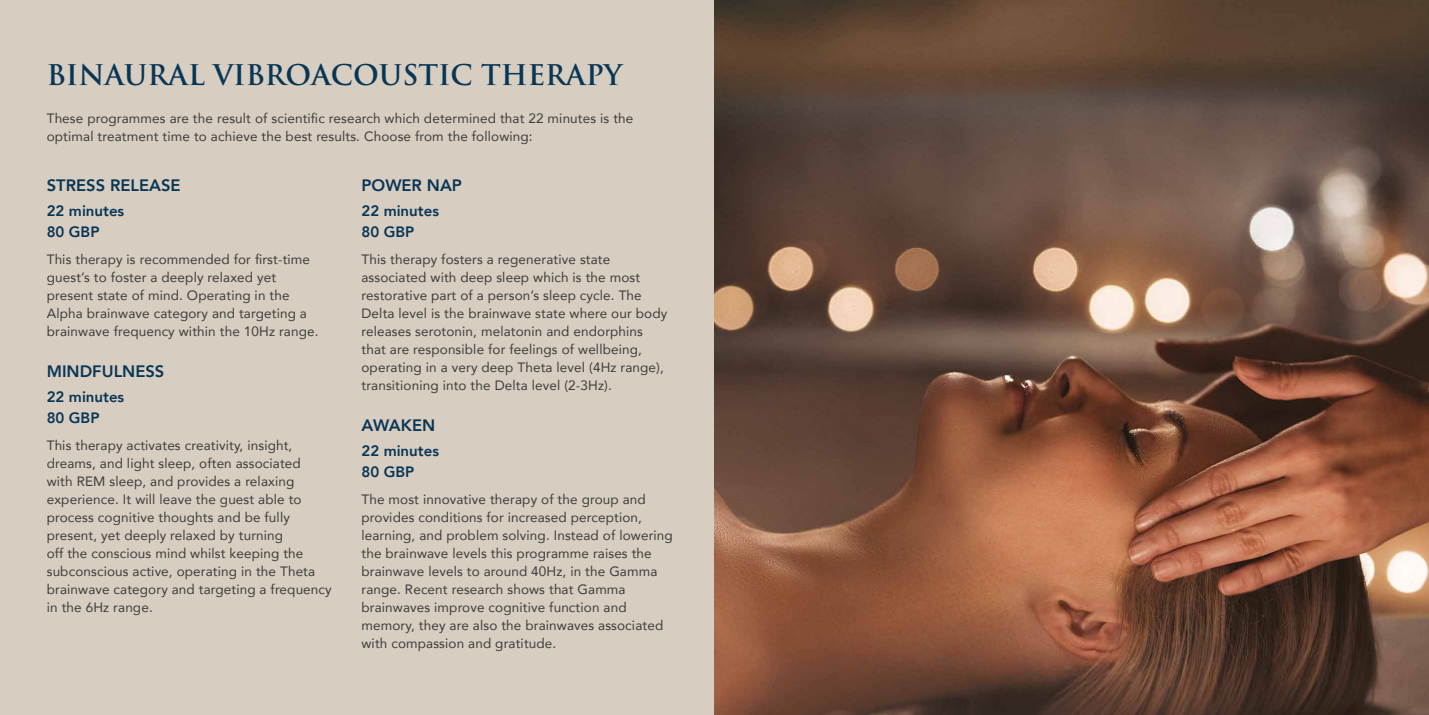
<style>
.page{position:relative;width:1429px;height:715px;background:#fff}
.page>*{position:absolute;margin:0;border:0;box-sizing:border-box;transform-origin:0 0}
.t1{font:700 27.75px "Trajan Pro";color:#083656}
.t2{font:800 16.5px "Avenir";color:#083656}
.t3{font:800 15px/21px "Avenir";color:#083656}
.t4{font:13.5px/18px "Avenir";letter-spacing:.01em;color:#3c3c3b}
</style>
<div class="page">
<div style="left:0;top:0;width:1429px;height:714px;background:#d7cdc0"></div>
<img style="left:714px;top:0;width:715px;height:714px">
<h1 class="t1" style="left:47px;top:57px;width:577px">BINAURAL VIBROACOUSTIC THERAPY</h1>
<p class="t4" style="left:47px;top:109px;width:588px">These programmes are the result of scientific research which determined that 22 minutes is the optimal treatment time to achieve the best results. Choose from the following:</p>
<p class="t2" style="left:47px;top:172px;width:135px">STRESS RELEASE</p>
<p class="t3" style="left:47px;top:200px;width:79px">22 minutes<br>80 GBP</p>
<p class="t4" style="left:47px;top:250px;width:273px">This therapy is recommended for first-time guest’s to foster a deeply relaxed yet present state of mind. Operating in the Alpha brainwave category and targeting a brainwave frequency within the 10Hz range.</p>
<p class="t2" style="left:47px;top:358px;width:119px">MINDFULNESS</p>
<p class="t3" style="left:47px;top:386px;width:79px">22 minutes<br>80 GBP</p>
<p class="t4" style="left:47px;top:435px;width:286px">This therapy activates creativity, insight, dreams, and light sleep, often associated<br>with REM sleep, and provides a relaxing experience. It will leave the guest able to process cognitive thoughts and be fully present, yet deeply relaxed by turning<br>off the conscious mind whilst keeping the subconscious active, operating in the Theta brainwave category and targeting a frequency in the 6Hz range.</p>
<p class="t2" style="left:361px;top:172px;width:102px">POWER NAP</p>
<p class="t3" style="left:361px;top:200px;width:79px">22 minutes<br>80 GBP</p>
<p class="t4" style="left:361px;top:250px;width:307px">This therapy fosters a regenerative state associated with deep sleep which is the most restorative part of a person’s sleep cycle. The Delta level is the brainwave state where our body releases serotonin, melatonin and endorphins that are responsible for feelings of wellbeing, operating in a very deep Theta level (4Hz range), transitioning into the Delta level (2-3Hz).</p>
<p class="t2" style="left:361px;top:412px;width:75px">AWAKEN</p>
<p class="t3" style="left:361px;top:440px;width:79px">22 minutes<br>80 GBP</p>
<p class="t4" style="left:361px;top:489px;width:313px">The most innovative therapy of the group and provides conditions for increased perception, learning, and problem solving. Instead of lowering the brainwave levels this programme raises the brainwave levels to around 40Hz, in the Gamma range. Recent research shows that Gamma brainwaves improve cognitive function and memory, they are also the brainwaves associated with compassion and gratitude.</p>
</div>
